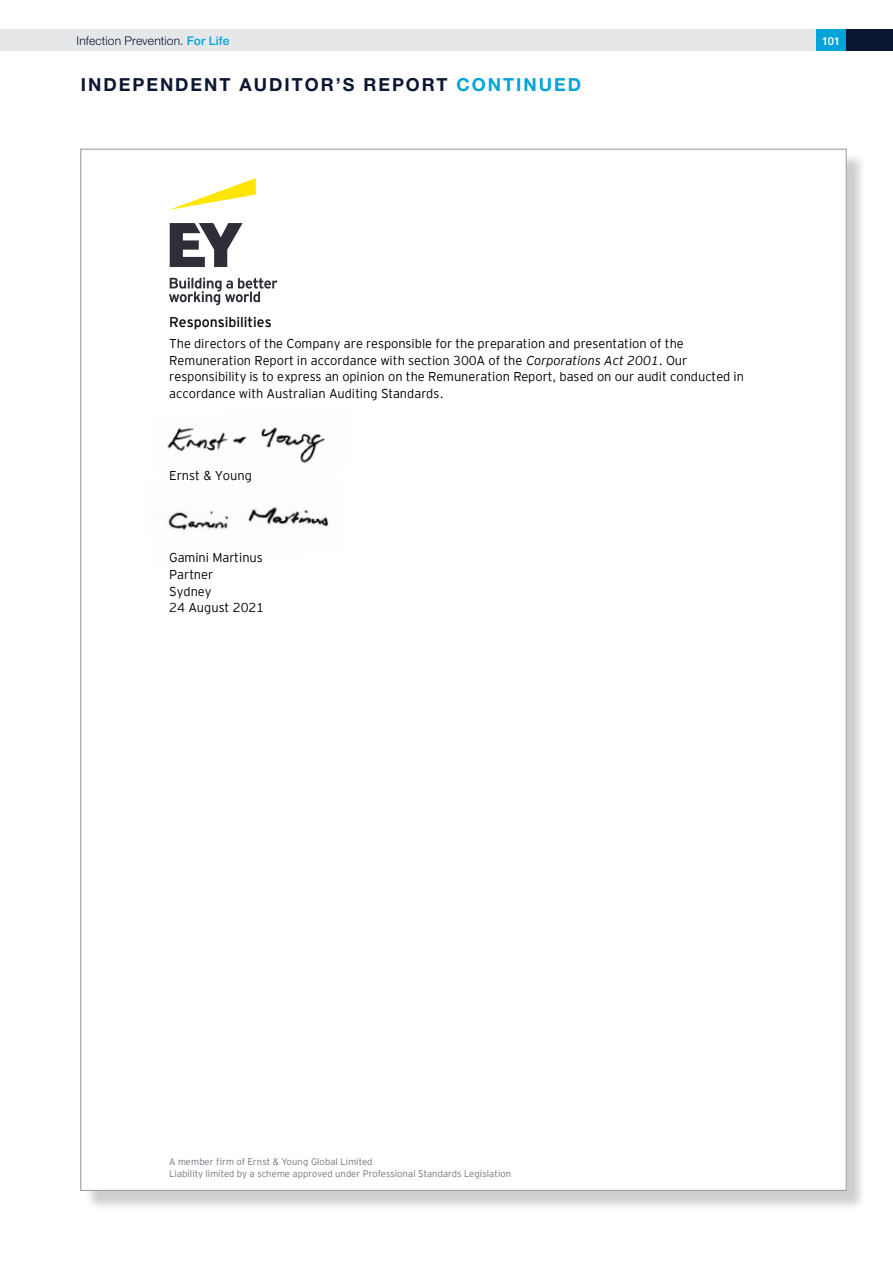
<style>
.page{position:relative;width:893px;height:1263px;background:#fff}
.page>*{position:absolute;margin:0;border:0;box-sizing:border-box;transform-origin:0 0}
.t1{font:700 18px "Helvetica Neue";letter-spacing:.11em;color:#0b1632}
.t2{font:300 14.1px "EY Interstate";letter-spacing:-.005em;color:#000}
.t3{font:300 12.9px/16.6px "EY Interstate";color:#000}
.t4{font:300 12px "Helvetica Neue";letter-spacing:.01em;color:#0b1632}
.t5{font:500 11.25px "Helvetica Neue";color:#fff}
.t6{font:300 9.45px/11.7px "EY Interstate";letter-spacing:.005em;color:#747480}
.s1{font-weight:500;color:#00a4d8}
.s2{color:#00a4d8}
.s3{font-style:italic}
</style>
<div class="page">
<div style="left:85px;top:153px;width:782px;height:1058px;background:#000;opacity:.2"></div>
<div style="left:81px;top:149px;width:765px;height:1041px;background:#fff"></div>
<svg style="left:169px;top:178px;width:87px;height:32px"></svg>
<svg style="left:169px;top:223px;width:108px;height:82px"></svg>
<img style="left:167px;top:427px;width:158px;height:37px">
<img style="left:168px;top:507px;width:161px;height:24px">
<div style="left:0;top:30px;width:893px;height:21px;background:#e6e7e8"></div>
<div style="left:816px;top:30px;width:30px;height:21px;background:#00a4d8"></div>
<div style="left:846px;top:30px;width:47px;height:21px;background:#0b1632"></div>
<p class="t4" style="left:77px;top:34px;width:154px">Infection Prevention. <span class="s1">For Life</span></p>
<p class="t5" style="left:822px;top:34px;width:20px">101</p>
<h1 class="t1" style="left:81px;top:73px;width:502px">INDEPENDENT AUDITOR’S REPORT <span class="s2">CONTINUED</span></h1>
<p class="t2" style="left:169px;top:312px;width:104px">Responsibilities</p>
<p class="t3" style="left:169px;top:334px;width:577px">The directors of the Company are responsible for the preparation and presentation of the Remuneration Report in accordance with section 300A of the <span class="s3">Corporations Act 2001</span>. Our responsibility is to express an opinion on the Remuneration Report, based on our audit conducted in accordance with Australian Auditing Standards.</p>
<p class="t3" style="left:169px;top:466px;width:84px">Ernst &amp; Young</p>
<p class="t3" style="left:169px;top:549px;width:97px">Gamini Martinus<br>Partner<br>Sydney<br>24 August 2021</p>
<p class="t6" style="left:169px;top:1155px;width:344px">A member firm of Ernst &amp; Young Global Limited<br>Liability limited by a scheme approved under Professional Standards Legislation</p>
</div>
